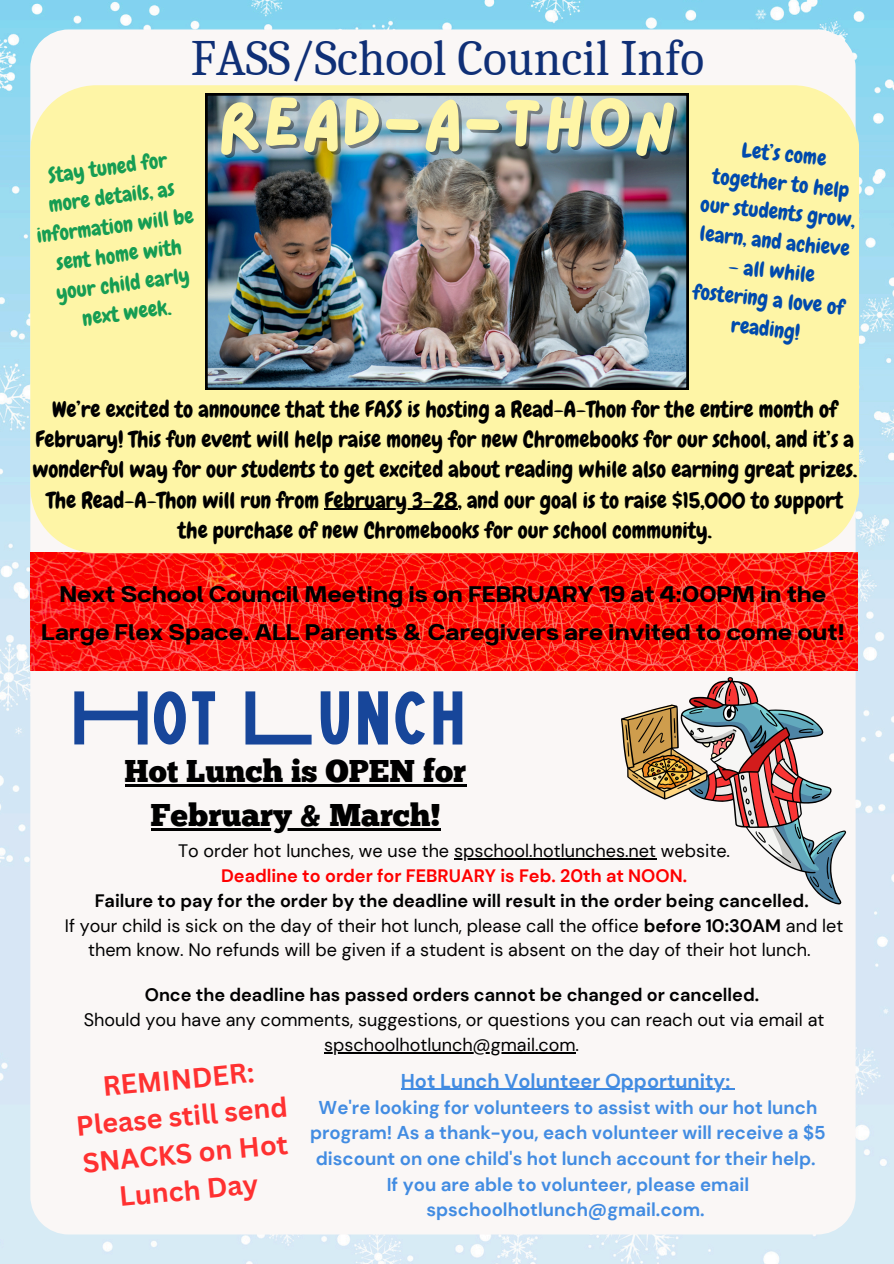
<style>
.page{position:relative;width:894px;height:1264px;background:#fff}
.page>*{position:absolute;margin:0;border:0;box-sizing:border-box;transform-origin:0 0}
.t1{font:75.9px "High Cruiser";color:#17469a}
.t2{font:70.35px "Lazydog";color:#fef5a6}
.t3{font:49.5px "Caladea";color:#0f2f76}
.t4{font:31.5px "Chunk Five";color:#000}
.t5{font:27px/37.2px "Breul Grotesk A";color:#000;text-align:center}
.t6{font:700 27px/37.2px "Canva Sans";color:#ff3131;text-align:center}
.t7{font:22.35px/30.3px "Chewy";color:#000;text-align:center}
.t8{font:21px/29.2px "Chewy";color:#004aad;text-align:center}
.t9{font:21px/29.2px "Chewy";color:#169d53;text-align:center}
.t10{font:700 19.95px "DM Sans";color:#428ce2}
.t11{font:700 18.6px/25.7px "DM Sans";color:#428ce2;text-align:center}
.t12{font:18px/24.8px "DM Sans";color:#000;text-align:center}
.t13{font:700 18px "DM Sans";color:#000}
.t14{font:700 18px "DM Sans";color:#f00}
.s1{font-weight:700}
</style>
<div class="page">
<img style="left:0;top:0;width:893px;height:1263px">
<div style="left:30px;top:29px;width:825px;height:1205px;background:#faf7f6"></div>
<img style="left:30px;top:553px;width:827px;height:117px">
<svg style="left:621px;top:677px;width:225px;height:227px;fill:#faf7f6"></svg>
<div style="left:30px;top:85px;width:828px;height:468px;background:#fef5a6"></div>
<hr style="left:454px;top:858px;width:202px;height:1px;background:#000">
<hr style="left:324px;top:1052px;width:251px;height:1px;background:#000">
<hr style="left:400px;top:1088px;width:330px;height:1px;background:#428ce2">
<hr style="left:125px;top:784px;width:341px;height:2px;background:#000">
<hr style="left:150px;top:828px;width:290px;height:2px;background:#000">
<img style="left:205px;top:93px;width:483px;height:296px">
<hr style="left:324px;top:509px;width:133px;height:1px;background:#000">
<p class="t3" style="left:191px;top:31px;width:515px">FASS/School Council Info</p>
<h5 class="t9" style="left:28px;top:163px;width:159px;rotate:-7deg">Stay tuned for more details, as information will be sent home with your child early next week.</h5>
<h6 class="t2" style="left:217px;top:89px;width:461px">READ-A-THON</h6>
<p class="t8" style="left:708px;top:131px;width:157px;rotate:6deg">Let’s come together to help our students grow, learn, and achieve</p>
<p class="t8" style="left:697px;top:248px;width:154px;rotate:6deg">– all while fostering a love of reading!</p>
<h6 class="t7" style="left:32px;top:394px;width:826px">We’re excited to announce that the FASS is hosting a Read-A-Thon for the entire month of February! This fun event will help raise money for new Chromebooks for our school, and it’s a wonderful way for our students to get excited about reading while also earning great prizes.<br>The Read-A-Thon will run from February 3-28, and our goal is to raise $15,000 to support</h6>
<h6 class="t7" style="left:178px;top:515px;width:535px">the purchase of new Chromebooks for our school community.</h6>
<p class="t5" style="left:41px;top:572px;width:804px">Next School Council Meeting is on FEBRUARY 19 at 4:00PM in the<br>Large Flex Space. ALL Parents &amp; Caregivers are invited to come out!</p>
<h2 class="t1" style="left:70px;top:676px;width:398px">HOT LUNCH</h2>
<h1 class="t4" style="left:125px;top:758px;width:343px">Hot Lunch is OPEN for</h1>
<p class="t4" style="left:150px;top:802px;width:291px">February &amp; March!</p>
<p class="t12" style="left:178px;top:838px;width:553px">To order hot lunches, we use the spschool.hotlunches.net website.</p>
<h3 class="t14" style="left:221px;top:864px;width:467px">Deadline to order for FEBRUARY is Feb. 20th at NOON.</h3>
<p class="t13" style="left:95px;top:889px;width:715px">Failure to pay for the order by the deadline will result in the order being cancelled.</p>
<p class="t12" style="left:65px;top:913px;width:779px">If your child is sick on the day of their hot lunch, please call the office <span class="s1">before 10:30AM</span> and let them know. No refunds will be given if a student is absent on the day of their hot lunch.</p>
<p class="t13" style="left:145px;top:983px;width:615px">Once the deadline has passed orders cannot be changed or cancelled.</p>
<p class="t12" style="left:84px;top:1007px;width:742px">Should you have any comments, suggestions, or questions you can reach out via email at</p>
<p class="t12" style="left:324px;top:1032px;width:256px">spschoolhotlunch@gmail.com.</p>
<p class="t10" style="left:400px;top:1068px;width:331px">Hot Lunch Volunteer Opportunity:</p>
<h4 class="t11" style="left:310px;top:1094px;width:517px">We're looking for volunteers to assist with our hot lunch program! As a thank-you, each volunteer will receive a $5 discount on one child's hot lunch account for their help.</h4>
<p class="t11" style="left:386px;top:1171px;width:364px">If you are able to volunteer, please email spschoolhotlunch@gmail.com.</p>
<p class="t6" style="left:71px;top:1069px;width:213px;rotate:-5deg">REMINDER:<br>Please still send<br>SNACKS on Hot<br>Lunch Day</p>
</div>
